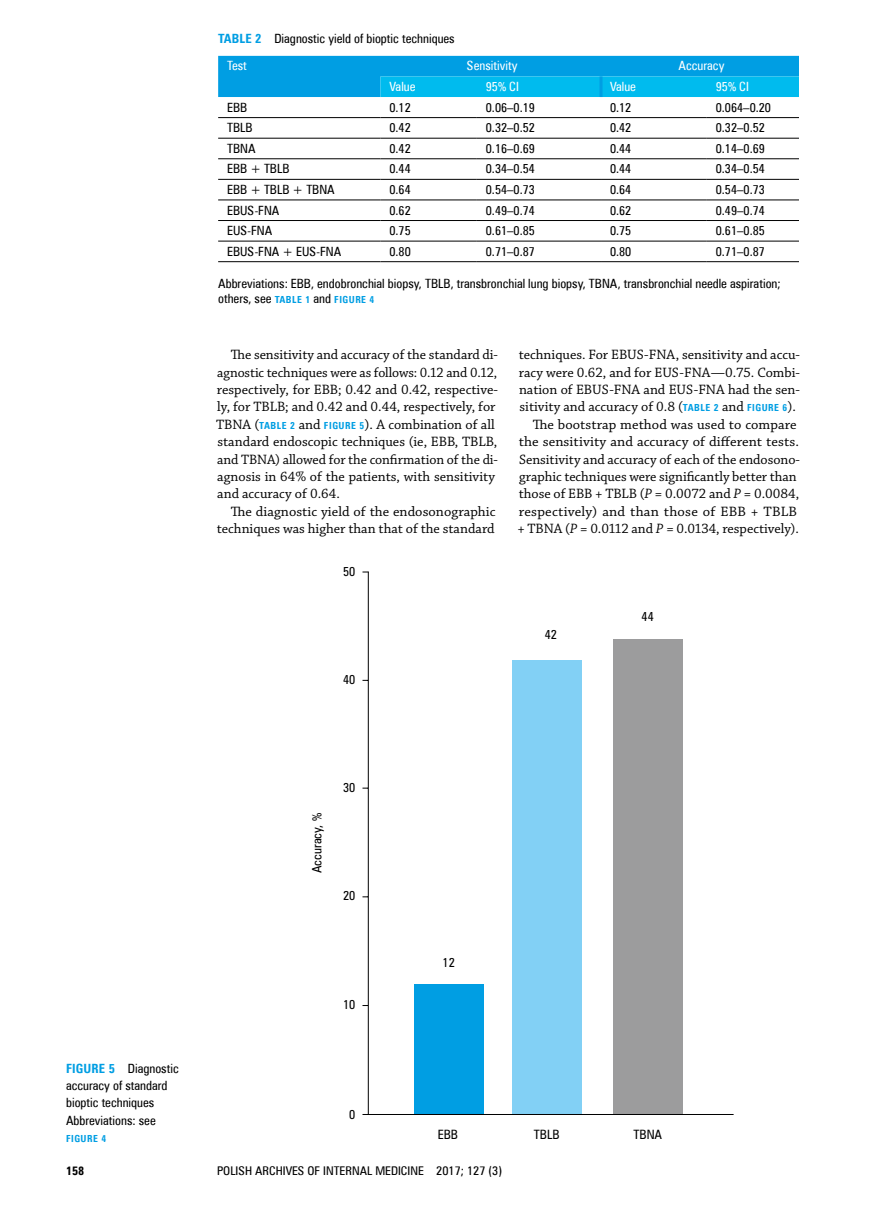
<style>
.page{position:relative;width:872px;height:1212px;background:#fff}
.page>*{position:absolute;margin:0;border:0;box-sizing:border-box;transform-origin:0 0}
.t1{font:14.25px/17.4px "Chaparral Pro MP";color:#000;text-align:right}
.t2{font:12.9px "Zurich Cn EU Normal";color:#000}
.t3{font:12.75px/17.4px "Zurich Cn EU Normal";color:#000}
.t4{font:12.75px "Zurich Cn EU Normal";color:#fff}
.t5{font:12px "Zurich Cn EU Normal";color:#000;scale:1.04 1}
.t6{font:12px "Zurich Cn EU Bold";color:#000;scale:1.04 1}
.t7{font:9.75px "Zurich Cn EU Bold";letter-spacing:.05em;color:#009ee3}
.s1{font-family:"Zurich Cn EU Bold";color:#009ee3}
.s2{color:#fff}
.s3{font-family:"Zurich Cn EU Bold";font-size:9.75px;color:#009ee3}
.s4{font-style:italic}
.s5{font-size:12.3px}
</style>
<div class="page">
<svg style="left:218px;top:55px;width:581px;height:208px"></svg>
<svg style="left:218px;top:56px;width:581px;height:41px;background:#01a8e7"></svg>
<hr style="left:218px;top:117px;width:162px;height:1px;background:#000">
<hr style="left:380px;top:117px;width:97px;height:1px;background:#000">
<hr style="left:477px;top:117px;width:124px;height:1px;background:#000">
<hr style="left:601px;top:117px;width:106px;height:1px;background:#000">
<hr style="left:707px;top:117px;width:92px;height:1px;background:#000">
<hr style="left:218px;top:138px;width:162px;height:1px;background:#000">
<hr style="left:380px;top:138px;width:97px;height:1px;background:#000">
<hr style="left:477px;top:138px;width:124px;height:1px;background:#000">
<hr style="left:601px;top:138px;width:106px;height:1px;background:#000">
<hr style="left:707px;top:138px;width:92px;height:1px;background:#000">
<hr style="left:218px;top:158px;width:162px;height:1px;background:#000">
<hr style="left:380px;top:158px;width:97px;height:1px;background:#000">
<hr style="left:477px;top:158px;width:124px;height:1px;background:#000">
<hr style="left:601px;top:158px;width:106px;height:1px;background:#000">
<hr style="left:707px;top:158px;width:92px;height:1px;background:#000">
<hr style="left:218px;top:179px;width:162px;height:1px;background:#000">
<hr style="left:380px;top:179px;width:97px;height:1px;background:#000">
<hr style="left:477px;top:179px;width:124px;height:1px;background:#000">
<hr style="left:601px;top:179px;width:106px;height:1px;background:#000">
<hr style="left:707px;top:179px;width:92px;height:1px;background:#000">
<hr style="left:218px;top:200px;width:162px;height:1px;background:#000">
<hr style="left:380px;top:200px;width:97px;height:1px;background:#000">
<hr style="left:477px;top:200px;width:124px;height:1px;background:#000">
<hr style="left:601px;top:200px;width:106px;height:1px;background:#000">
<hr style="left:707px;top:200px;width:92px;height:1px;background:#000">
<hr style="left:218px;top:220px;width:162px;height:1px;background:#000">
<hr style="left:380px;top:220px;width:97px;height:1px;background:#000">
<hr style="left:477px;top:220px;width:124px;height:1px;background:#000">
<hr style="left:601px;top:220px;width:106px;height:1px;background:#000">
<hr style="left:707px;top:220px;width:92px;height:1px;background:#000">
<hr style="left:218px;top:241px;width:162px;height:1px;background:#000">
<hr style="left:380px;top:241px;width:97px;height:1px;background:#000">
<hr style="left:477px;top:241px;width:124px;height:1px;background:#000">
<hr style="left:601px;top:241px;width:106px;height:1px;background:#000">
<hr style="left:707px;top:241px;width:92px;height:1px;background:#000">
<hr style="left:218px;top:261px;width:162px;height:1px;background:#000">
<hr style="left:380px;top:261px;width:97px;height:1px;background:#000">
<hr style="left:477px;top:261px;width:124px;height:1px;background:#000">
<hr style="left:601px;top:261px;width:106px;height:1px;background:#000">
<hr style="left:707px;top:261px;width:92px;height:1px;background:#000">
<hr style="left:599px;top:76px;width:3px;height:21px;background:#009ee3">
<div style="left:414px;top:984px;width:69px;height:130px;background:#009ee3"></div>
<div style="left:512px;top:660px;width:70px;height:454px;background:#82d0f5"></div>
<div style="left:613px;top:639px;width:69px;height:475px;background:#9c9c9d"></div>
<hr style="left:368px;top:572px;width:1px;height:543px;background:#000">
<hr style="left:362px;top:1114px;width:371px;height:1px;background:#000">
<p class="t3" style="left:227px;top:25px;width:229px;line-height:27.3px;text-indent:-9px"><span class="s1">TABLE 2</span> Diagnostic yield of bioptic techniques<br><span class="s2">Test</span></p>
<p class="t4" style="left:467px;top:58px;width:52px">Sensitivity</p>
<p class="t4" style="left:678px;top:58px;width:47px">Accuracy</p>
<p class="t4" style="left:389px;top:79px;width:28px">Value</p>
<p class="t4" style="left:486px;top:79px;width:35px">95% CI</p>
<p class="t4" style="left:610px;top:79px;width:28px">Value</p>
<p class="t4" style="left:716px;top:79px;width:35px">95% CI</p>
<p class="t3" style="left:227px;top:98px;width:22px">EBB</p>
<p class="t3" style="left:389px;top:98px;width:23px">0.12</p>
<p class="t3" style="left:486px;top:98px;width:51px">0.06–0.19</p>
<p class="t3" style="left:610px;top:98px;width:23px">0.12</p>
<p class="t3" style="left:716px;top:98px;width:57px">0.064–0.20</p>
<p class="t3" style="left:227px;top:119px;width:27px">TBLB</p>
<p class="t3" style="left:389px;top:119px;width:23px">0.42</p>
<p class="t3" style="left:486px;top:119px;width:51px">0.32–0.52</p>
<p class="t3" style="left:610px;top:119px;width:23px">0.42</p>
<p class="t3" style="left:716px;top:119px;width:51px">0.32–0.52</p>
<p class="t3" style="left:227px;top:140px;width:30px">TBNA</p>
<p class="t3" style="left:389px;top:140px;width:23px">0.42</p>
<p class="t3" style="left:486px;top:140px;width:51px">0.16–0.69</p>
<p class="t3" style="left:610px;top:140px;width:23px">0.44</p>
<p class="t3" style="left:716px;top:140px;width:51px">0.14–0.69</p>
<p class="t3" style="left:227px;top:160px;width:64px">EBB + TBLB</p>
<p class="t3" style="left:389px;top:160px;width:23px">0.44</p>
<p class="t3" style="left:486px;top:160px;width:51px">0.34–0.54</p>
<p class="t3" style="left:610px;top:160px;width:23px">0.44</p>
<p class="t3" style="left:716px;top:160px;width:51px">0.34–0.54</p>
<p class="t3" style="left:227px;top:181px;width:109px">EBB + TBLB + TBNA</p>
<p class="t3" style="left:389px;top:181px;width:23px">0.64</p>
<p class="t3" style="left:486px;top:181px;width:51px">0.54–0.73</p>
<p class="t3" style="left:610px;top:181px;width:23px">0.64</p>
<p class="t3" style="left:716px;top:181px;width:51px">0.54–0.73</p>
<p class="t3" style="left:227px;top:201px;width:54px">EBUS-‑FNA</p>
<p class="t3" style="left:389px;top:201px;width:23px">0.62</p>
<p class="t3" style="left:486px;top:201px;width:51px">0.49–0.74</p>
<p class="t3" style="left:610px;top:201px;width:23px">0.62</p>
<p class="t3" style="left:716px;top:201px;width:51px">0.49–0.74</p>
<p class="t3" style="left:227px;top:222px;width:47px">EUS-‑FNA</p>
<p class="t3" style="left:389px;top:222px;width:23px">0.75</p>
<p class="t3" style="left:486px;top:222px;width:51px">0.61–0.85</p>
<p class="t3" style="left:610px;top:222px;width:23px">0.75</p>
<p class="t3" style="left:716px;top:222px;width:51px">0.61–0.85</p>
<p class="t3" style="left:227px;top:242px;width:116px">EBUS-‑FNA + EUS-‑FNA</p>
<p class="t3" style="left:389px;top:242px;width:23px">0.80</p>
<p class="t3" style="left:486px;top:242px;width:51px">0.71–0.87</p>
<p class="t3" style="left:610px;top:242px;width:23px">0.80</p>
<p class="t3" style="left:716px;top:242px;width:51px">0.71–0.87</p>
<p class="t3" style="left:218px;top:277px;width:564px;line-height:14.2px">Abbreviations: EBB, endobronchial biopsy, TBLB, transbronchial lung biopsy, TBNA, transbronchial needle aspiration; others, see <span class="s3">TABLE 1</span> and <span class="s3">FIGURE 4</span></p>
<p class="t1" style="left:216px;top:346px;width:283px;text-align:left;text-indent:15px">The sensitivity and accuracy of the standard di‑ agnostic techniques were as follows: 0.12 and 0.12, respectively, for EBB; 0.42 and 0.42, respective‑ ly, for TBLB; and 0.42 and 0.44, respectively, for TBNA (<span class="s3">TABLE 2</span> and <span class="s3">FIGURE 5</span>). A combination of all standard endoscopic techniques (ie, EBB, TBLB, and TBNA) allowed for the confirmation of the di‑ agnosis in 64% of the patients, with sensitivity and accuracy of 0.64.</p>
<p class="t1" style="left:217px;top:503px;width:280px">The diagnostic yield of the endosonographic techniques was higher than that of the standard</p>
<p class="t2" style="left:343px;top:563px;width:14px">50</p>
<p class="t2" style="left:343px;top:672px;width:14px">40</p>
<p class="t1" style="left:517px;top:346px;width:284px">techniques. For EBUS‑FNA, sensitivity and accu‑ racy were 0.62, and for EUS‑FNA—0.75. Combi‑ nation of EBUS‑FNA and EUS‑FNA had the sen‑ sitivity and accuracy of 0.8 (<span class="s3">TABLE 2</span> and <span class="s3">FIGURE 6</span>).<br>The bootstrap method was used to compare the sensitivity and accuracy of different tests.<br>Sensitivity and accuracy of each of the endosono‑ graphic techniques were significantly better than those of EBB + TBLB (<span class="s4">P</span> = 0.0072 and <span class="s4">P</span> = 0.0084, respectively) and than those of EBB + TBLB + TBNA (<span class="s4">P</span> = 0.0112 and <span class="s4">P</span> = 0.0134, respectively).</p>
<p class="t2" style="left:544px;top:626px;width:14px">42</p>
<p class="t2" style="left:641px;top:609px;width:14px">44</p>
<p class="t2" style="left:309px;top:873px;width:62px;rotate:-90deg">Accuracy, %</p>
<p class="t2" style="left:343px;top:779px;width:14px">30</p>
<p class="t2" style="left:343px;top:888px;width:14px">20</p>
<p class="t2" style="left:343px;top:997px;width:14px">10</p>
<p class="t2" style="left:442px;top:955px;width:14px">12</p>
<p class="t3" style="left:66px;top:1059px;width:114px"><span class="s1">FIGURE 5</span> Diagnostic accuracy of standard bioptic techniques<br>Abbreviations: see</p>
<p class="t7" style="left:66px;top:1133px;width:42px">FIGURE 4</p>
<p class="t2" style="left:438px;top:1127px;width:22px">EBB</p>
<p class="t2" style="left:534px;top:1127px;width:27px">TBLB</p>
<p class="t2" style="left:633px;top:1127px;width:30px">TBNA</p>
<p class="t2" style="left:349px;top:1107px;width:8px">0</p>
<p class="t6" style="left:66px;top:1163px;width:19px">158</p>
<p class="t5" style="left:217px;top:1163px;width:276px">POLISH ARCHIVES OF INTERNAL MEDICINE <span class="s5">2017; 127 (3)</span></p>
</div>
